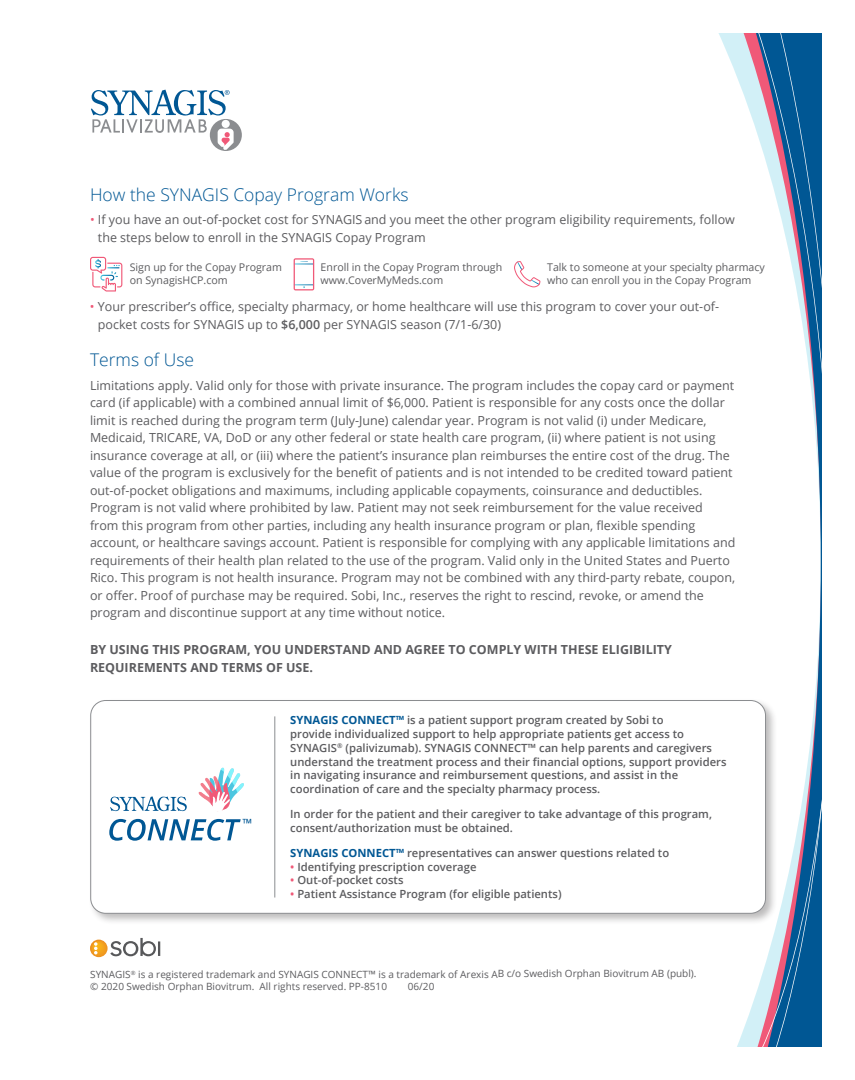
<style>
.page{position:relative;width:855px;height:1080px;background:#fff}
.page>*{position:absolute;margin:0;border:0;box-sizing:border-box;transform-origin:0 0}
.t1{font:300 17.5px "Open Sans";color:#005794}
.t2{font:12.75px "Open Sans";color:#005794}
.t3{font:12.5px/17.5px "Open Sans";color:#5c5c5f}
.t4{font:700 12.5px/17.5px "Open Sans";color:#5c5c5f}
.t5{font:600 11.25px/13.8px "Open Sans";color:#5c5c5f}
.t6{font:10.62px/13.8px "Open Sans";color:#5c5c5f}
.t7{font:10px/12.2px "Open Sans";color:#5c5c5f}
.s1{color:#f05978}
.s2{font-weight:600}
.s3{font-weight:700;color:#005794}
</style>
<div class="page">
<svg style="left:719px;top:34px;width:102px;height:1012px"></svg>
<div style="left:88px;top:698px;width:689px;height:227px;background:#231f20;opacity:.3"></div>
<div style="left:91px;top:701px;width:675px;height:212px;background:#fff;border-radius:15px"></div>
<div style="left:90px;top:700px;width:676px;height:214px;border:1px solid #8b8d90;border-radius:15px"></div>
<hr style="left:275px;top:716px;width:1px;height:182px;background:#8b8d90">
<svg style="left:198px;top:768px;width:46px;height:44px"></svg>
<svg style="left:110px;top:796px;width:77px;height:15px"></svg>
<svg style="left:109px;top:819px;width:132px;height:22px"></svg>
<div style="left:210px;top:119px;width:32px;height:32px;background:#8b8d90;border-radius:50%"></div>
<svg style="left:91px;top:90px;width:143px;height:60px"></svg>
<svg style="left:90px;top:938px;width:70px;height:19px"></svg>
<svg style="left:294px;top:258px;width:20px;height:32px"></svg>
<svg style="left:514px;top:261px;width:27px;height:27px"></svg>
<svg style="left:90px;top:257px;width:32px;height:35px"></svg>
<h1 class="t1" style="left:90px;top:183px;width:320px">How the SYNAGIS Copay Program Works</h1>
<p class="t3" style="left:98px;top:211px;width:639px;text-indent:-8px"><span class="s1">•</span> If you have an out-of-pocket cost for SYNAGIS and you meet the other program eligibility requirements, follow the steps below to enroll in the SYNAGIS Copay Program</p>
<p class="t6" style="left:130px;top:260px;width:154px">Sign up for the Copay Program on SynagisHCP.com</p>
<p class="t6" style="left:321px;top:260px;width:183px">Enroll in the Copay Program through www.CoverMyMeds.com</p>
<p class="t6" style="left:547px;top:260px;width:219px">Talk to someone at your specialty pharmacy who can enroll you in the Copay Program</p>
<p class="t3" style="left:98px;top:297px;width:623px;text-indent:-8px"><span class="s1">•</span> Your prescriber’s office, specialty pharmacy, or home healthcare will use this program to cover your out-of&shy;pocket costs for SYNAGIS up to <span class="s2">$6,000</span> per SYNAGIS season (7/1-6/30)</p>
<h1 class="t1" style="left:90px;top:348px;width:106px">Terms of Use</h1>
<p class="t3" style="left:90px;top:376px;width:647px">Limitations apply. Valid only for those with private insurance. The program includes the copay card or payment card (if applicable) with a combined annual limit of $6,000. Patient is responsible for any costs once the dollar limit is reached during the program term (July-June) calendar year. Program is not valid (i) under Medicare, Medicaid, TRICARE, VA, DoD or any other federal or state health care program, (ii) where patient is not using insurance coverage at all, or (iii) where the patient’s insurance plan reimburses the entire cost of the drug. The value of the program is exclusively for the benefit of patients and is not intended to be credited toward patient out-of-pocket obligations and maximums, including applicable copayments, coinsurance and deductibles.<br>Program is not valid where prohibited by law. Patient may not seek reimbursement for the value received<br>from this program from other parties, including any health insurance program or plan, flexible spending account, or healthcare savings account. Patient is responsible for complying with any applicable limitations and requirements of their health plan related to the use of the program. Valid only in the United States and Puerto Rico. This program is not health insurance. Program may not be combined with any third-party rebate, coupon, or offer. Proof of purchase may be required. Sobi, Inc., reserves the right to rescind, revoke, or amend the program and discontinue support at any time without notice.</p>
<p class="t4" style="left:90px;top:641px;width:584px">BY USING THIS PROGRAM, YOU UNDERSTAND AND AGREE TO COMPLY WITH THESE ELIGIBILITY<br>REQUIREMENTS AND TERMS OF USE.</p>
<p class="t2" style="left:243px;top:815px;width:11px">™</p>
<p class="t5" style="left:290px;top:713px;width:438px"><span class="s3">SYNAGIS CONNECT™</span> is a patient support program created by Sobi to<br>provide individualized support to help appropriate patients get access to SYNAGIS<sup>®</sup> (palivizumab). SYNAGIS CONNECT™ can help parents and caregivers understand the treatment process and their financial options, support providers in navigating insurance and reimbursement questions, and assist in the coordination of care and the specialty pharmacy process.</p>
<p class="t5" style="left:290px;top:807px;width:423px">In order for the patient and their caregiver to take advantage of this program, consent/authorization must be obtained.</p>
<p class="t5" style="left:290px;top:846px;width:381px"><span class="s3">SYNAGIS CONNECT™</span> representatives can answer questions related to</p>
<p class="t5" style="left:290px;top:859px;width:188px"><span class="s1">•</span> Identifying prescription coverage</p>
<p class="t5" style="left:290px;top:873px;width:115px"><span class="s1">•</span> Out-of-pocket costs</p>
<p class="t5" style="left:290px;top:887px;width:273px"><span class="s1">•</span> Patient Assistance Program (for eligible patients)</p>
<p class="t7" style="left:90px;top:968px;width:608px">SYNAGIS<sup>®</sup> is a registered trademark and SYNAGIS CONNECT™ is a trademark of Arexis AB c/o Swedish Orphan Biovitrum AB (publ). © 2020 Swedish Orphan Biovitrum. All rights reserved. PP-8510</p>
<p class="t7" style="left:408px;top:980px;width:28px">06/20</p>
</div>
